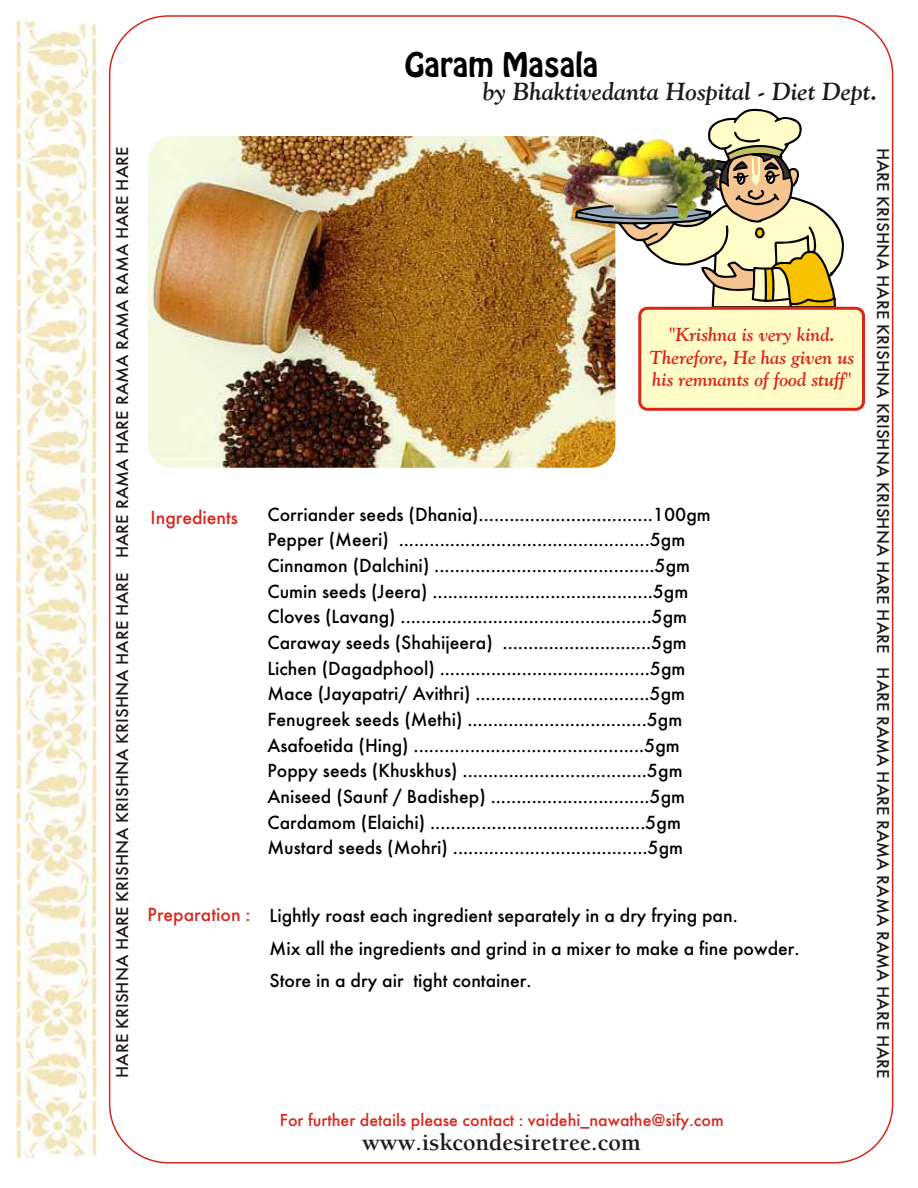
<style>
.page{position:relative;width:918px;height:1188px;background:#fff}
.page>*{position:absolute;margin:0;border:0;box-sizing:border-box;transform-origin:0 0}
.t1{font:30px "Hobo Std";color:#000}
.t2{font:italic 700 24.75px "Goudy Ol St BT";color:#1f1a17}
.t3{font:700 24.15px "Balaram";color:#1f1a17}
.t4{font:20.25px/25.7px "Futura";color:#000}
.t5{font:19.8px/32.7px "Futura";color:#000}
.t6{font:19.8px "Futura";color:#d9261c}
.t7{font:italic 700 18.9px/22.6px "Goudy Ol St BT";color:#d9261c;text-align:center}
.t8{font:18px "Futura";color:#d9261c}
.t9{font:17.85px "Futura";color:#1f1a17;scale:1.05 1}
.s1{font-size:19.8px}
</style>
<div class="page">
<img style="left:148px;top:136px;width:467px;height:332px;border-radius:25px">
<svg style="left:574px;top:108px;width:270px;height:200px"></svg>
<svg style="left:578px;top:110px;width:264px;height:196px"></svg>
<div style="left:638px;top:307px;width:227px;height:104px;background:#fffcc7;border:3px solid #d9261c;border-radius:8px"></div>
<img style="left:563px;top:140px;width:156px;height:79px">
<img style="left:17px;top:21px;width:80px;height:1136px">
<h1 class="t1" style="left:405px;top:52px;width:195px">Garam Masala</h1>
<p class="t2" style="left:483px;top:82px;width:396px">by Bhaktivedanta Hospital - Diet Dept.</p>
<p class="t9" style="left:115px;top:1078px;width:888px;rotate:-90deg">HARE KRISHNA HARE KRISHNA KRISHNA KRISHNA HARE HARE HARE RAMA HARE RAMA RAMA RAMA HARE HARE</p>
<p class="t9" style="left:890px;top:148px;width:888px;rotate:90deg">HARE KRISHNA HARE KRISHNA KRISHNA KRISHNA HARE HARE HARE RAMA HARE RAMA RAMA RAMA HARE HARE</p>
<p class="t7" style="left:650px;top:325px;width:206px">"Krishna is very kind.<br>Therefore, He has given us his remnants of food stuff"</p>
<p class="t4" style="left:267px;top:503px;width:445px"><span class="s1">Corriander seeds (Dhania)</span>..................................<span class="s1">100gm Pepper (Meeri)</span> .................................................<span class="s1">5gm Cinnamon (Dalchini)</span> ...........................................<span class="s1">5gm Cumin seeds (Jeera)</span> ...........................................<span class="s1">5gm Cloves (Lavang)</span> .................................................<span class="s1">5gm Caraway seeds (Shahijeera)</span> .............................<span class="s1">5gm Lichen (Dagadphool)</span> .........................................<span class="s1">5gm Mace (Jayapatri/ Avithri)</span> ..................................<span class="s1">5gm Fenugreek seeds (Methi)</span> ...................................<span class="s1">5gm Asafoetida (Hing)</span> .............................................<span class="s1">5gm Poppy seeds (Khuskhus)</span> ....................................<span class="s1">5gm Aniseed (Saunf / Badishep)</span> ...............................<span class="s1">5gm Cardamom (Elaichi)</span> ..........................................<span class="s1">5gm Mustard seeds (Mohri)</span> ......................................<span class="s1">5gm</span></p>
<p class="t6" style="left:151px;top:509px;width:89px">Ingredients</p>
<p class="t5" style="left:270px;top:901px;width:531px">Lightly roast each ingredient separately in a dry frying pan.<br>Mix all the ingredients and grind in a mixer to make a fine powder.<br>Store in a dry air tight container.</p>
<p class="t6" style="left:148px;top:907px;width:105px">Preparation :</p>
<p class="t8" style="left:280px;top:1113px;width:445px">For further details please contact : vaidehi_nawathe@sify.com</p>
<p class="t3" style="left:362px;top:1127px;width:280px">www.iskcondesiretree.com</p>
</div>
